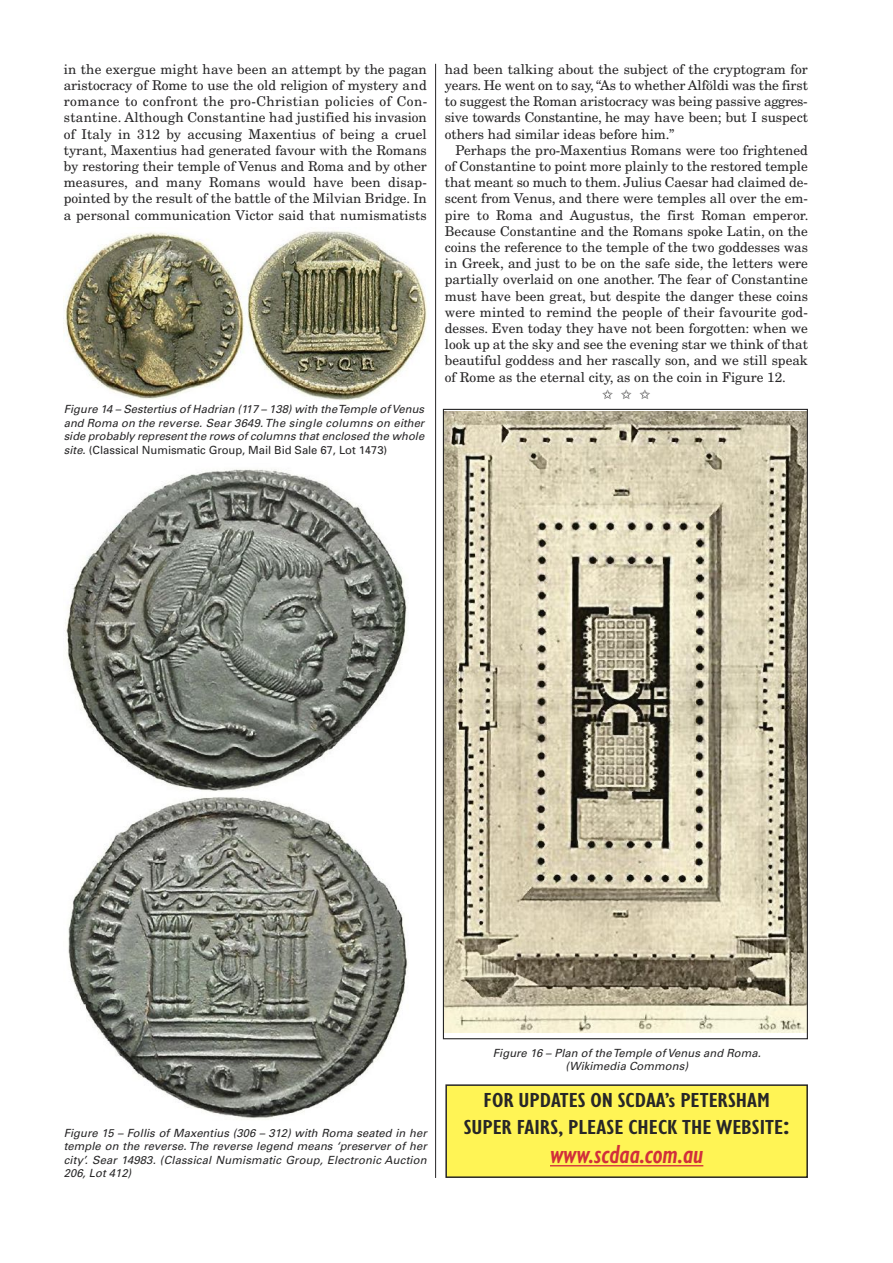
<style>
.page{position:relative;width:893px;height:1263px;background:#fff}
.page>*{position:absolute;margin:0;border:0;box-sizing:border-box;transform-origin:0 0}
.t1{font:italic 600 condensed 27px "Gill Sans Nova";color:#d12f3b}
.t2{font:600 condensed 21px/27px "Gill Sans Nova";color:#272627;text-align:center;scale:1.2 1}
.t3{font:13.5px/16.2px "New Century Schlbk";color:#272627;text-align:justify}
.t4{font:13.5px "Zapf Dingbats";color:#272627}
.t5{font:italic 11.25px/13.5px "Univers";letter-spacing:.005em;color:#272627;text-align:justify}
.s1{font-style:normal}
.s2{font-size:27px}
</style>
<div class="page">
<img style="left:63px;top:231px;width:364px;height:169px">
<img style="left:445px;top:411px;width:361px;height:621px">
<img style="left:65px;top:469px;width:343px;height:650px">
<div style="left:446px;top:1085px;width:361px;height:92px;background:#fff455"></div>
<div style="left:445px;top:1084px;width:363px;height:94px;border:2px solid #272627"></div>
<hr style="left:550px;top:1165px;width:153px;height:1px;background:#d12f3b">
<hr style="left:435px;top:64px;width:1px;height:1114px;background:#272627">
<p class="t3" style="left:64px;top:62px;width:365px">in the exergue might have been an attempt by the pagan aristocracy of Rome to use the old religion of mystery and romance to confront the pro-Christian policies of Con&shy;stantine. Although Constantine had justified his invasion of Italy in 312 by accusing Maxentius of being a cruel tyrant, Maxentius had generated favour with the Romans by restoring their temple of Venus and Roma and by other measures, and many Romans would have been disap&shy;pointed by the result of the battle of the Milvian Bridge. In a personal communication Victor said that numismatists</p>
<p class="t3" style="left:445px;top:62px;width:365px">had been talking about the subject of the cryptogram for years. He went on to say, “As to whether Alföldi was the first to suggest the Roman aristocracy was being passive aggres&shy;sive towards Constantine, he may have been; but I suspect others had similar ideas before him.”</p>
<p class="t3" style="left:445px;top:143px;width:365px;text-indent:11px">Perhaps the pro-Maxentius Romans were too frightened of Constantine to point more plainly to the restored temple that meant so much to them. Julius Caesar had claimed de&shy;scent from Venus, and there were temples all over the em&shy;pire to Roma and Augustus, the first Roman emperor.<br>Because Constantine and the Romans spoke Latin, on the coins the reference to the temple of the two goddesses was in Greek, and just to be on the safe side, the letters were partially overlaid on one another. The fear of Constantine must have been great, but despite the danger these coins were minted to remind the people of their favourite god&shy;desses. Even today they have not been forgotten: when we look up at the sky and see the evening star we think of that beautiful goddess and her rascally son, and we still speak of Rome as the eternal city, as on the coin in Figure 12.</p>
<p class="t4" style="left:602px;top:386px;width:50px">✩✩✩</p>
<p class="t5" style="left:64px;top:404px;width:362px">Figure 14 – Sestertius of Hadrian (117 – 138) with theTemple ofVenus and Roma on the reverse. Sear 3649.The single columns on either side probably represent the rows of columns that enclosed the whole site. <span class="s1">(Classical Numismatic Group, Mail Bid Sale 67, Lot 1473)</span></p>
<p class="t5" style="left:64px;top:1127px;width:365px">Figure 15 – Follis of Maxentius (306 – 312) with Roma seated in her temple on the reverse. The reverse legend means ‘preserver of her city’. Sear 14983. (Classical Numismatic Group, Electronic Auction 206, Lot 412)</p>
<p class="t5" style="left:493px;top:1047px;width:269px;text-align:center">Figure 16 – Plan of theTemple of Venus and Roma. (Wikimedia Commons)</p>
<h2 class="t2" style="left:464px;top:1089px;width:273px">FOR UPDATES ON SCDAA’s PETERSHAM<br>SUPER FAIRS, PLEASE CHECK THE WEBSITE<span class="s2">:</span></h2>
<h1 class="t1" style="left:550px;top:1145px;width:155px">www.scdaa.com.au</h1>
</div>
